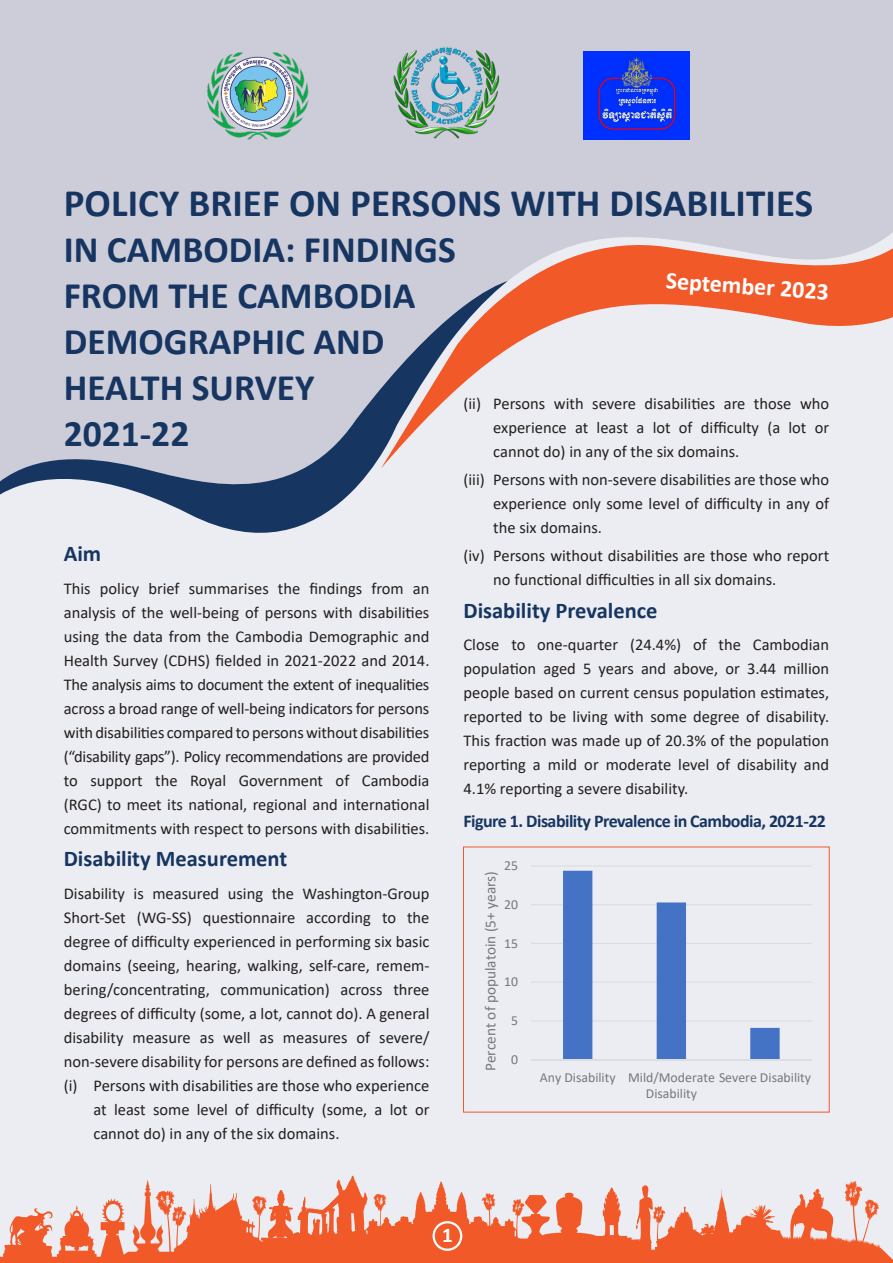
<style>
.page{position:relative;width:893px;height:1263px;background:#fff}
.page>*{position:absolute;margin:0;border:0;box-sizing:border-box;transform-origin:0 0}
.t1{font:700 39px "Calibri";letter-spacing:.005em;color:#163561}
.t2{font:700 37.5px/45.9px "Calibri";color:#163561}
.t3{font:700 24px "Calibri";color:#fff}
.t4{font:700 22.5px "Calibri";color:#163561}
.t5{font:700 21px "Calibri";color:#fff}
.t6{font:700 18px "Calibri";letter-spacing:-.03em;color:#163561}
.t7{font:16.5px/24px "Calibri";color:#231f20;text-align:justify}
.t8{font:15.3px "Calibri";color:#76787b}
.t9{font:13.8px/16.8px "Calibri";color:#76787b;text-align:center}
</style>
<div class="page">
<div style="left:0;top:134px;width:893px;height:1129px;background:#ecedf2"></div>
<div style="left:0;top:0;width:893px;height:281px;background:#cdccd9"></div>
<svg style="left:0;top:281px;width:381px;height:252px;fill:#cdccd9"></svg>
<svg style="left:381px;top:225px;width:512px;height:243px"></svg>
<svg style="left:0;top:1176px;width:893px;height:87px"></svg>
<hr style="left:531px;top:1020px;width:281px;height:1px;background:#dcdddf">
<hr style="left:531px;top:981px;width:281px;height:2px;background:#dcdddf">
<hr style="left:531px;top:943px;width:281px;height:1px;background:#dcdddf">
<hr style="left:531px;top:904px;width:281px;height:1px;background:#dcdddf">
<hr style="left:531px;top:865px;width:281px;height:1px;background:#dcdddf">
<svg style="left:563px;top:871px;width:217px;height:188px"></svg>
<hr style="left:531px;top:1059px;width:281px;height:1px;background:#dcdddf">
<img style="left:203px;top:46px;width:106px;height:99px">
<img style="left:394px;top:46px;width:105px;height:94px">
<img style="left:584px;top:51px;width:106px;height:89px">
<div style="left:434px;top:1222px;width:27px;height:28px;background:#f15929;border-radius:50%"></div>
<div style="left:433px;top:1221px;width:29px;height:30px;border:2px solid #fff;border-radius:50%"></div>
<p class="t1" style="left:64px;top:176px;width:751px">POLICY BRIEF ON PERSONS WITH DISABILITIES</p>
<p class="t2" style="left:64px;top:226px;width:394px">IN CAMBODIA: FINDINGS<br>FROM THE CAMBODIA<br>DEMOGRAPHIC AND<br>HEALTH SURVEY<br>2021-22</p>
<p class="t3" style="left:667px;top:263px;width:165px;rotate:4deg">September 2023</p>
<p class="t7" style="left:493px;top:391px;width:337px;text-indent:-30px">(ii) Persons with severe disabilities are those who experience at least a lot of difficulty (a lot or cannot do) in any of the six domains.</p>
<p class="t7" style="left:493px;top:467px;width:337px;text-indent:-30px">(iii) Persons with non-severe disabilities are those who experience only some level of difficulty in any of the six domains.</p>
<p class="t7" style="left:493px;top:543px;width:337px;text-indent:-30px">(iv) Persons without disabilities are those who report no functional difficulties in all six domains.</p>
<p class="t4" style="left:463px;top:594px;width:196px">Disability Prevalence</p>
<p class="t7" style="left:463px;top:632px;width:367px">Close to one-quarter (24.4%) of the Cambodian population aged 5 years and above, or 3.44 million people based on current census population estimates, reported to be living with some degree of disability.<br>This fraction was made up of 20.3% of the population reporting a mild or moderate level of disability and 4.1% reporting a severe disability.</p>
<p class="t6" style="left:463px;top:808px;width:364px">Figure 1. Disability Prevalence in Cambodia, 2021-22</p>
<p class="t4" style="left:64px;top:538px;width:39px">Aim</p>
<p class="t7" style="left:64px;top:576px;width:367px">This policy brief summarises the findings from an analysis of the well-being of persons with disabilities using the data from the Cambodia Demographic and Health Survey (CDHS) fielded in 2021-2022 and 2014.<br>The analysis aims to document the extent of inequalities across a broad range of well-being indicators for persons with disabilities compared to persons without disabilities (“disability gaps”). Policy recommendations are provided to support the Royal Government of Cambodia (RGC) to meet its national, regional and international commitments with respect to persons with disabilities.</p>
<p class="t4" style="left:64px;top:843px;width:225px">Disability Measurement</p>
<p class="t7" style="left:64px;top:881px;width:367px">Disability is measured using the Washington-Group Short-Set (WG-SS) questionnaire according to the degree of difficulty experienced in performing six basic domains (seeing, hearing, walking, self-care, remem&shy;bering/concentrating, communication) across three degrees of difficulty (some, a lot, cannot do). A general disability measure as well as measures of severe/ non-severe disability for persons are defined as follows:</p>
<p class="t7" style="left:94px;top:1073px;width:337px;text-indent:-30px">(i) Persons with disabilities are those who experience at least some level of difficulty (some, a lot or cannot do) in any of the six domains.</p>
<p class="t9" style="left:504px;top:857px;width:15px">25</p>
<p class="t8" style="left:480px;top:1071px;width:201px;rotate:-90deg">Percent of populatoin (5+ years)</p>
<p class="t9" style="left:504px;top:895px;width:15px">20</p>
<p class="t9" style="left:504px;top:934px;width:15px">15</p>
<p class="t9" style="left:504px;top:973px;width:15px">10</p>
<p class="t9" style="left:511px;top:1012px;width:8px">5</p>
<p class="t9" style="left:511px;top:1050px;width:8px">0</p>
<p class="t9" style="left:540px;top:1068px;width:273px">Any Disability Mild/Moderate Severe Disability<br>Disability</p>
<p class="t5" style="left:442px;top:1220px;width:12px">1</p>
</div>
